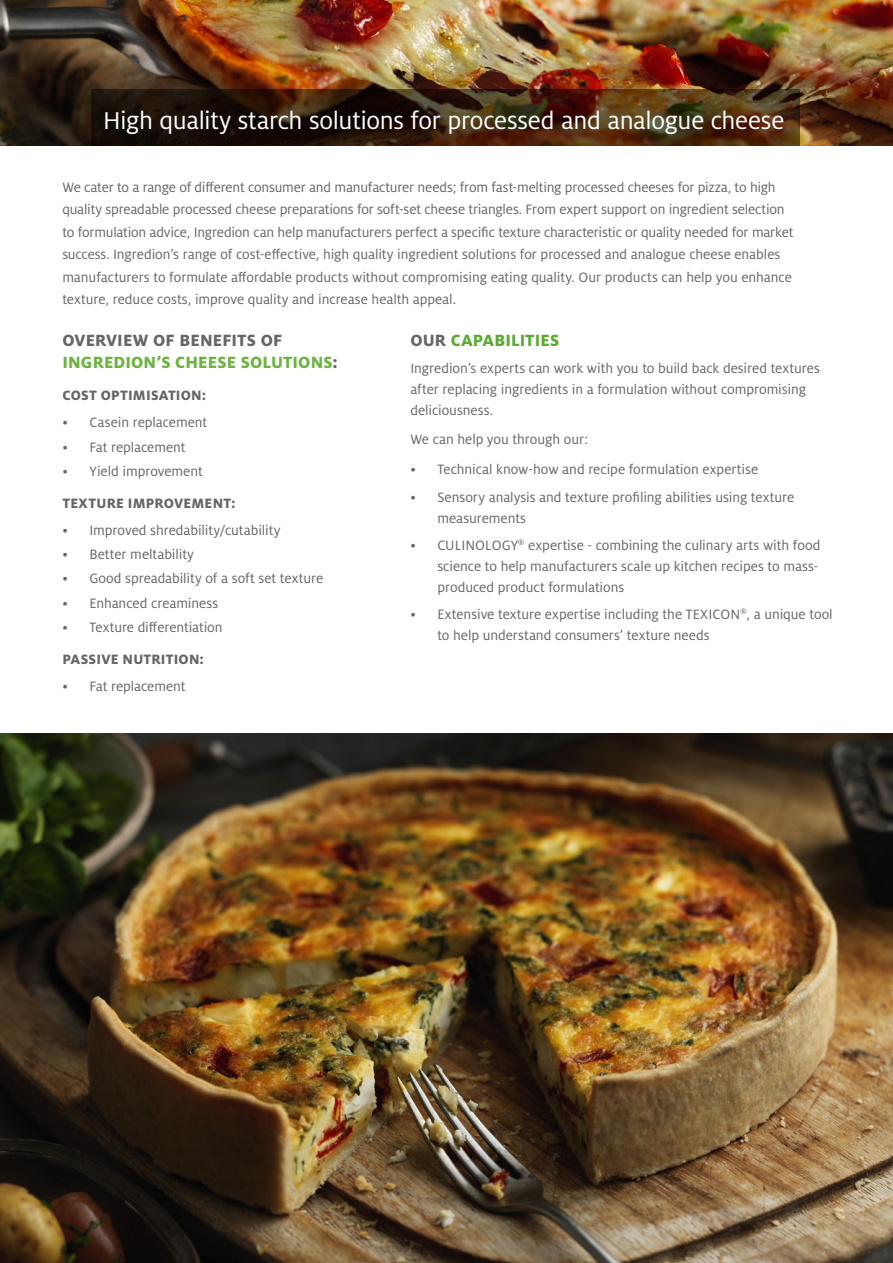
<style>
.page{position:relative;width:893px;height:1263px;background:#fff}
.page>*{position:absolute;margin:0;border:0;box-sizing:border-box;transform-origin:0 0}
.t1{font:27px "Milo Pro";letter-spacing:-.01em;color:#fff}
.t2{font:800 18px/22.5px "Milo Pro";letter-spacing:.01em;color:#6cb33f}
.t3{font:800 18px "Milo Pro";letter-spacing:.005em;color:#5bab33}
.t4{font:15px/21px "Milo Pro";letter-spacing:-.005em;color:#666}
.t5{font:800 15px "Milo Pro";letter-spacing:.01em;color:#666}
.s1{color:#666}
</style>
<div class="page">
<img style="left:0;top:0;width:893px;height:146px">
<svg style="left:91px;top:89px;width:708px;height:57px;background:#35200e"></svg>
<img style="left:0;top:733px;width:893px;height:530px">
<h1 class="t1" style="left:103px;top:105px;width:683px">High quality starch solutions for processed and analogue cheese</h1>
<p class="t4" style="left:62px;top:176px;width:733px;line-height:22.5px">We cater to a range of different consumer and manufacturer needs; from fast-melting processed cheeses for pizza, to high quality spreadable processed cheese preparations for soft-set cheese triangles. From expert support on ingredient selection to formulation advice, Ingredion can help manufacturers perfect a specific texture characteristic or quality needed for market success. Ingredion’s range of cost-effective, high quality ingredient solutions for processed and analogue cheese enables manufacturers to formulate affordable products without compromising eating quality. Our products can help you enhance texture, reduce costs, improve quality and increase health appeal.</p>
<p class="t2" style="left:62px;top:329px;width:277px"><span class="s1">OVERVIEW OF BENEFITS OF<br></span>INGREDION’S CHEESE SOLUTIONS<span class="s1">:</span></p>
<p class="t5" style="left:62px;top:387px;width:145px">COST OPTIMISATION:</p>
<p class="t4" style="left:62px;top:412px;width:146px">• Casein replacement</p>
<p class="t4" style="left:62px;top:436px;width:125px">• Fat replacement</p>
<p class="t4" style="left:62px;top:461px;width:142px">• Yield improvement</p>
<p class="t5" style="left:62px;top:494px;width:175px">TEXTURE IMPROVEMENT:</p>
<p class="t4" style="left:62px;top:520px;width:220px">• Improved shredability/cutability</p>
<p class="t4" style="left:62px;top:544px;width:133px">• Better meltability</p>
<p class="t4" style="left:62px;top:568px;width:262px">• Good spreadability of a soft set texture</p>
<p class="t4" style="left:62px;top:592px;width:157px">• Enhanced creaminess</p>
<p class="t4" style="left:62px;top:617px;width:162px">• Texture differentiation</p>
<p class="t5" style="left:62px;top:650px;width:143px">PASSIVE NUTRITION:</p>
<p class="t4" style="left:62px;top:676px;width:125px">• Fat replacement</p>
<p class="t3" style="left:410px;top:330px;width:150px"><span class="s1">OUR</span> CAPABILITIES</p>
<p class="t4" style="left:410px;top:358px;width:411px">Ingredion’s experts can work with you to build back desired textures after replacing ingredients in a formulation without compromising deliciousness.</p>
<p class="t4" style="left:410px;top:429px;width:179px">We can help you through our:</p>
<p class="t4" style="left:410px;top:459px;width:349px">• Technical know-how and recipe formulation expertise</p>
<p class="t4" style="left:437px;top:486px;width:358px;text-indent:-27px">• Sensory analysis and texture profiling abilities using texture measurements</p>
<p class="t4" style="left:437px;top:535px;width:385px;text-indent:-27px">• CULINOLOGY<sup>®</sup> expertise - combining the culinary arts with food science to help manufacturers scale up kitchen recipes to mass&shy;produced product formulations</p>
<p class="t4" style="left:437px;top:604px;width:397px;text-indent:-27px">• Extensive texture expertise including the TEXICON<sup>®</sup>, a unique tool to help understand consumers’ texture needs</p>
</div>
